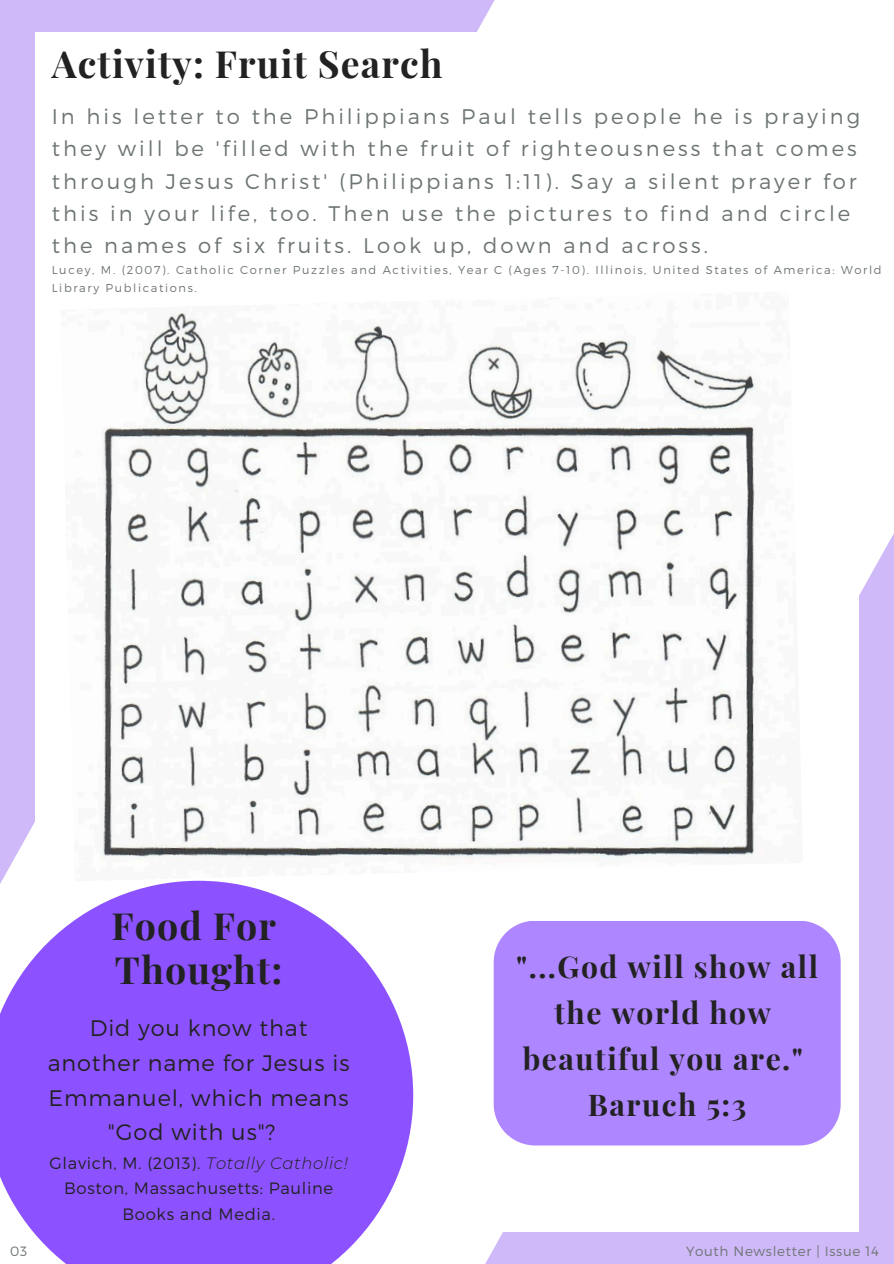
<style>
.page{position:relative;width:894px;height:1264px;background:#fff}
.page>*{position:absolute;margin:0;border:0;box-sizing:border-box;transform-origin:0 0}
.t1{font:700 37.5px/43.8px "Playfair Display";letter-spacing:.03em;color:#222}
.t2{font:700 30px/46.2px "Playfair Display";letter-spacing:.05em;color:#222;text-align:center}
.t3{font:300 22.5px "Montserrat";letter-spacing:.04em;color:#222}
.t4{font:300 21.15px/32.4px "Montserrat";letter-spacing:.14em;color:#6d7573}
.t5{font:300 16.5px/25.8px "Montserrat";letter-spacing:.04em;color:#222;text-align:center}
.t6{font:300 13.5px "Montserrat";letter-spacing:.05em;color:#6d7573}
.t7{font:300 11.4px/17.2px "Montserrat";letter-spacing:.14em;color:#6d7573}
.s1{font-style:italic}
</style>
<div class="page">
<div style="left:0;top:0;width:495px;height:880px;background:#cfb9f9"></div>
<svg style="left:486px;top:535px;width:407px;height:728px;fill:#cfb9f9"></svg>
<div style="left:35px;top:32px;width:822px;height:1199px;background:#fff"></div>
<img style="left:100px;top:312px;width:661px;height:553px">
<svg style="left:0;top:880px;width:413px;height:383px;background:#9d6cfe"></svg>
<div style="left:493px;top:921px;width:347px;height:224px;background:#ae86ff"></div>
<h1 class="t1" style="left:52px;top:40px;width:392px">Activity: Fruit Search</h1>
<p class="t4" style="left:52px;top:99px;width:809px">In his letter to the Philippians Paul tells people he is praying they will be 'filled with the fruit of righteousness that comes through Jesus Christ' (Philippians 1:11). Say a silent prayer for this in your life, too. Then use the pictures to find and circle the names of six fruits. Look up, down and across.</p>
<p class="t7" style="left:52px;top:261px;width:831px">Lucey, M. (2007). Catholic Corner Puzzles and Activities, Year C (Ages 7-10). Illinois, United States of America: World<br>Library Publications.</p>
<h2 class="t1" style="left:111px;top:902px;width:172px">Food For<br>Thought:</h2>
<h3 class="t3" style="left:90px;top:1013px;width:219px">Did you know that</h3>
<h3 class="t3" style="left:48px;top:1048px;width:303px">another name for Jesus is</h3>
<h3 class="t3" style="left:49px;top:1082px;width:301px">Emmanuel, which means</h3>
<h3 class="t3" style="left:108px;top:1117px;width:169px">"God with us"?</h3>
<h3 class="t5" style="left:50px;top:1148px;width:300px">Glavich, M. (2013). <span class="s1">Totally Catholic!<br></span>Boston, Massachusetts: Pauline<br>Books and Media.</h3>
<p class="t2" style="left:516px;top:942px;width:303px">"...God will show all the world how beautiful you are."<br>Baruch 5:3</p>
<p class="t6" style="left:10px;top:1242px;width:19px">03</p>
<p class="t6" style="left:686px;top:1242px;width:194px">Youth Newsletter | Issue 14</p>
</div>
